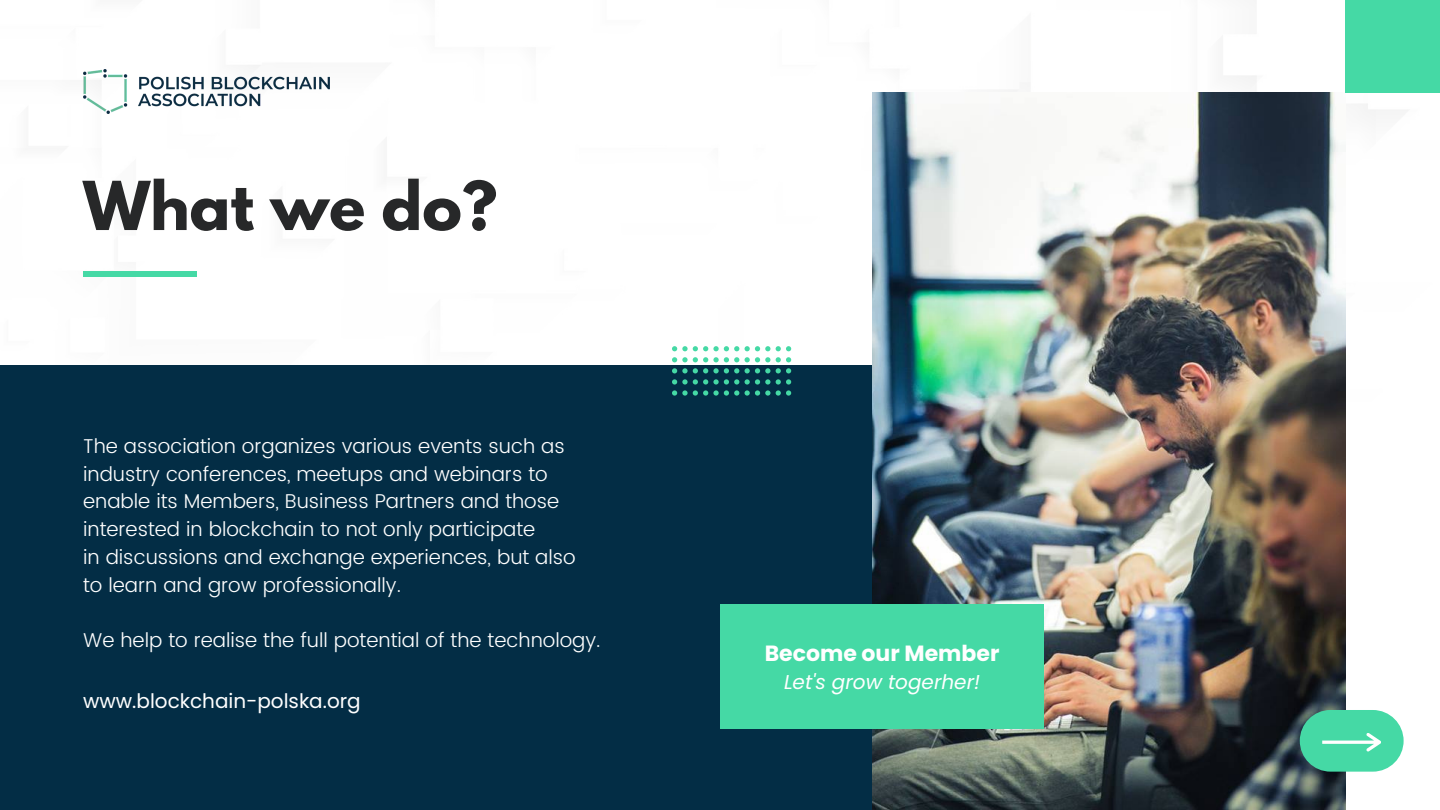
<style>
.page{position:relative;width:1440px;height:810px;background:#fff}
.page>*{position:absolute;margin:0;border:0;box-sizing:border-box;transform-origin:0 0}
.t1{font:700 59.7px "League Spartan";color:#272829}
.t2{font:700 22px "Poppins";color:#fff}
.t3{font:300 20px/27.8px "Poppins";color:#fff}
.t4{font:20px "Poppins";color:#fff}
.t5{font:italic 20px "Poppins";color:#fff}
</style>
<div class="page">
<div style="left:0;top:365px;width:995px;height:445px;background:#032d45"></div>
<img style="left:872px;top:93px;width:474px;height:717px">
<div style="left:720px;top:605px;width:324px;height:124px;background:#45d9a5"></div>
<div style="left:83px;top:272px;width:114px;height:5px;background:#45d9a5"></div>
<div style="left:1345px;top:0;width:95px;height:93px;background:#45d9a5"></div>
<img style="left:83px;top:70px;width:246px;height:44px">
<div style="left:1300px;top:710px;width:104px;height:62px;background:#45d9a5;border-radius:31px"></div>
<svg style="left:1322px;top:733px;width:59px;height:19px"></svg>
<svg style="left:672px;top:346px;width:67px;height:5px"></svg>
<svg style="left:745px;top:346px;width:25px;height:5px"></svg>
<svg style="left:776px;top:346px;width:15px;height:5px"></svg>
<svg style="left:672px;top:357px;width:67px;height:5px"></svg>
<svg style="left:745px;top:357px;width:25px;height:5px"></svg>
<svg style="left:776px;top:357px;width:15px;height:5px"></svg>
<svg style="left:672px;top:368px;width:67px;height:5px"></svg>
<svg style="left:745px;top:368px;width:25px;height:5px"></svg>
<svg style="left:776px;top:368px;width:15px;height:5px"></svg>
<svg style="left:672px;top:379px;width:67px;height:17px"></svg>
<svg style="left:745px;top:379px;width:25px;height:17px"></svg>
<svg style="left:776px;top:379px;width:15px;height:17px"></svg>
<p class="t1" style="left:83px;top:176px;width:416px">What we do?</p>
<p class="t3" style="left:83px;top:432px;width:483px">The association organizes various events such as industry conferences, meetups and webinars to enable its Members, Business Partners and those interested in blockchain to not only participate</p>
<p class="t3" style="left:83px;top:543px;width:494px">in discussions and exchange experiences, but also</p>
<p class="t3" style="left:83px;top:571px;width:319px">to learn and grow professionally.</p>
<p class="t3" style="left:83px;top:626px;width:519px">We help to realise the full potential of the technology.</p>
<p class="t4" style="left:83px;top:687px;width:279px">www.blockchain-polska.org</p>
<p class="t2" style="left:765px;top:638px;width:236px">Become our Member</p>
<p class="t5" style="left:784px;top:668px;width:198px">Let's grow togerher!</p>
</div>
